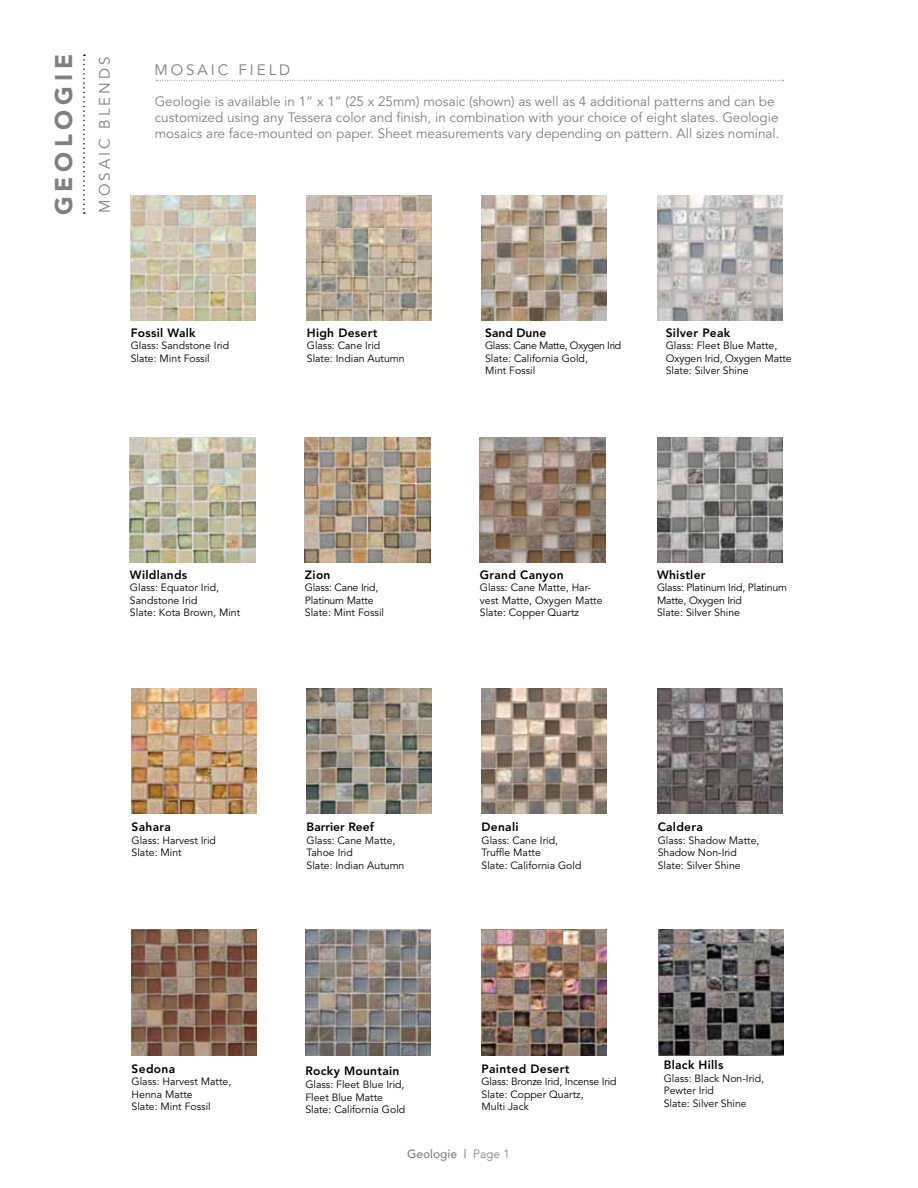
<style>
.page{position:relative;width:918px;height:1188px;background:#fff}
.page>*{position:absolute;margin:0;border:0;box-sizing:border-box;transform-origin:0 0}
.t1{font:900 24px "Avenir LT Std";letter-spacing:.2em;color:#807f83}
.t2{font:15px "Avenir LT Std";letter-spacing:.2em;color:#807f83}
.t3{font:13.5px/16.2px "Avenir LT Std";color:#807f83}
.t4{font:800 12px "Avenir LT Std";letter-spacing:.025em;color:#000}
.t5{font:800 12px "Avenir LT Std";color:#000}
.t6{font:500 12px "Avenir";color:#807f83}
.t7{font:10.5px/12.6px "Avenir LT Std";color:#000}
.t8{font:10.5px/12.6px "Avenir LT Std";letter-spacing:-.02em;color:#000}
.s1{font-weight:300}
</style>
<div class="page">
<img style="left:130px;top:438px;width:125px;height:125px">
<img style="left:132px;top:688px;width:125px;height:126px">
<img style="left:480px;top:438px;width:125px;height:125px">
<img style="left:659px;top:930px;width:125px;height:125px">
<img style="left:131px;top:195px;width:125px;height:126px">
<img style="left:306px;top:195px;width:126px;height:126px">
<img style="left:132px;top:930px;width:125px;height:125px">
<img style="left:482px;top:688px;width:125px;height:126px">
<img style="left:307px;top:688px;width:125px;height:126px">
<img style="left:658px;top:195px;width:125px;height:126px">
<img style="left:482px;top:195px;width:125px;height:126px">
<img style="left:657px;top:438px;width:125px;height:125px">
<img style="left:305px;top:438px;width:125px;height:125px">
<img style="left:305px;top:930px;width:126px;height:125px">
<img style="left:482px;top:930px;width:125px;height:125px">
<img style="left:658px;top:688px;width:125px;height:126px">
<svg style="left:83px;top:55px;width:2px;height:159px"></svg>
<svg style="left:156px;top:80px;width:628px;height:1px"></svg>
<h1 class="t1" style="left:49px;top:215px;width:163px;rotate:-90deg">GEOLOGIE</h1>
<h2 class="t2" style="left:96px;top:213px;width:158px;rotate:-90deg">MOSAIC BLENDS</h2>
<h2 class="t2" style="left:154px;top:61px;width:137px">MOSAIC FIELD</h2>
<p class="t3" style="left:155px;top:93px;width:626px">Geologie is available in 1” x 1” (25 x 25mm) mosaic (shown) as well as 4 additional patterns and can be customized using any Tessera color and finish, in combination with your choice of eight slates. Geologie mosaics are face-mounted on paper. Sheet measurements vary depending on pattern. All sizes nominal.</p>
<p class="t4" style="left:131px;top:325px;width:66px">Fossil Walk</p>
<p class="t7" style="left:131px;top:340px;width:100px">Glass: Sandstone Irid<br>Slate: Mint Fossil</p>
<p class="t4" style="left:307px;top:325px;width:72px">High Desert</p>
<p class="t7" style="left:307px;top:340px;width:99px">Glass: Cane Irid<br>Slate: Indian Autumn</p>
<p class="t5" style="left:485px;top:325px;width:63px">Sand Dune</p>
<p class="t7" style="left:485px;top:340px;width:138px">Glass: Cane Matte, Oxygen Irid<br>Slate: California Gold,<br>Mint Fossil</p>
<p class="t4" style="left:666px;top:325px;width:66px">Silver Peak</p>
<p class="t7" style="left:666px;top:340px;width:127px">Glass: Fleet Blue Matte,<br>Oxygen Irid, Oxygen Matte<br>Slate: Silver Shine</p>
<p class="t4" style="left:130px;top:567px;width:59px">Wildlands</p>
<p class="t7" style="left:130px;top:582px;width:112px">Glass: Equator Irid,<br>Sandstone Irid<br>Slate: Kota Brown, Mint</p>
<p class="t4" style="left:305px;top:567px;width:27px">Zion</p>
<p class="t8" style="left:305px;top:582px;width:81px">Glass: Cane Irid,<br>Platinum Matte<br>Slate: Mint Fossil</p>
<p class="t4" style="left:480px;top:567px;width:85px">Grand Canyon</p>
<p class="t7" style="left:480px;top:582px;width:124px">Glass: Cane Matte, Har&shy;vest Matte, Oxygen Matte<br>Slate: Copper Quartz</p>
<p class="t4" style="left:657px;top:567px;width:50px">Whistler</p>
<p class="t8" style="left:657px;top:582px;width:132px">Glass: Platinum Irid, Platinum<br>Matte, Oxygen Irid<br>Slate: Silver Shine</p>
<p class="t4" style="left:132px;top:820px;width:41px">Sahara</p>
<p class="t7" style="left:132px;top:834px;width:86px">Glass: Harvest Irid<br>Slate: Mint</p>
<p class="t5" style="left:307px;top:820px;width:69px">Barrier Reef</p>
<p class="t7" style="left:307px;top:834px;width:99px">Glass: Cane Matte,<br>Tahoe Irid<br>Slate: Indian Autumn</p>
<p class="t4" style="left:482px;top:820px;width:39px">Denali</p>
<p class="t7" style="left:482px;top:834px;width:101px">Glass: Cane Irid,<br>Truffle Matte<br>Slate: California Gold</p>
<p class="t4" style="left:658px;top:820px;width:47px">Caldera</p>
<p class="t7" style="left:658px;top:834px;width:103px">Glass: Shadow Matte,<br>Shadow Non-Irid<br>Slate: Silver Shine</p>
<p class="t4" style="left:132px;top:1061px;width:45px">Sedona</p>
<p class="t7" style="left:132px;top:1076px;width:101px">Glass: Harvest Matte,<br>Henna Matte<br>Slate: Mint Fossil</p>
<p class="t4" style="left:305px;top:1064px;width:96px">Rocky Mountain</p>
<p class="t7" style="left:305px;top:1078px;width:101px">Glass: Fleet Blue Irid,<br>Fleet Blue Matte<br>Slate: California Gold</p>
<p class="t4" style="left:482px;top:1061px;width:89px">Painted Desert</p>
<p class="t7" style="left:482px;top:1076px;width:136px">Glass: Bronze Irid, Incense Irid<br>Slate: Copper Quartz,<br>Multi Jack</p>
<p class="t6" style="left:407px;top:1143px;width:104px">Geologie | <span class="s1">Page 1</span></p>
<p class="t4" style="left:664px;top:1058px;width:61px">Black Hills</p>
<p class="t7" style="left:664px;top:1072px;width:102px">Glass: Black Non-Irid,<br>Pewter Irid<br>Slate: Silver Shine</p>
</div>
